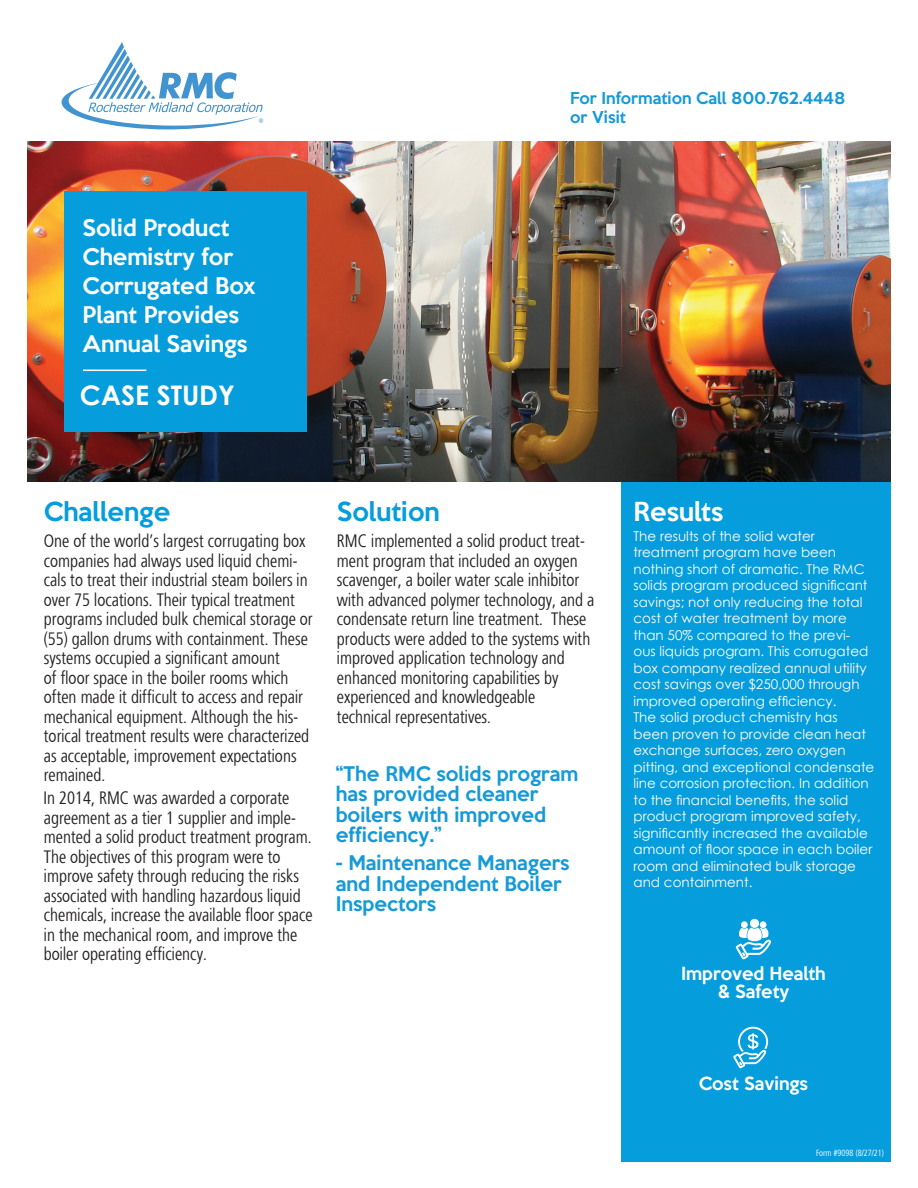
<style>
.page{position:relative;width:918px;height:1188px;background:#fff}
.page>*{position:absolute;margin:0;border:0;box-sizing:border-box;transform-origin:0 0}
.t1{font:700 27px "Century Gothic";color:#fff}
.t2{font:500 24px "Keep Calm";color:#069ddc}
.t3{font:500 24px "Keep Calm";color:#fff}
.t4{font:500 21px/29px "Keep Calm";color:#fff}
.t5{font:500 18.45px/20.2px "Keep Calm";color:#169ad7}
.t6{font:300 18px/19.5px "Frutiger Cond FC";color:#231f20}
.t7{font:500 16.65px/17.7px "Keep Calm";color:#fff;text-align:center}
.t8{font:500 15px/19.5px "Keep Calm";color:#169ad7}
.t9{font:13.5px/16.5px "Century Gothic";color:#fff}
.t10{font:300 9px "Frutiger Cond FC";color:#fff}
</style>
<div class="page">
<div style="left:621px;top:482px;width:270px;height:680px;background:#069ddc"></div>
<img style="left:27px;top:142px;width:864px;height:340px">
<svg style="left:62px;top:42px;width:201px;height:87px"></svg>
<div style="left:64px;top:192px;width:244px;height:240px;background:#069ddc"></div>
<hr style="left:83px;top:370px;width:63px;height:1px;background:#fff">
<div style="left:750px;top:919px;width:9px;height:9px;background:#fff;border-radius:50%"></div>
<div style="left:741px;top:921px;width:7px;height:7px;background:#fff;border-radius:50%"></div>
<svg style="left:736px;top:928px;width:35px;height:31px"></svg>
<div style="left:760px;top:921px;width:6px;height:7px;background:#fff;border-radius:50%"></div>
<svg style="left:733px;top:1027px;width:35px;height:41px"></svg>
<p class="t4" style="left:83px;top:211px;width:175px">Solid Product<br>Chemistry for<br>Corrugated Box<br>Plant Provides<br>Annual Savings</p>
<h1 class="t1" style="left:80px;top:375px;width:156px">CASE STUDY</h1>
<p class="t8" style="left:570px;top:87px;width:276px">For Information Call 800.762.4448 or Visit</p>
<h2 class="t2" style="left:44px;top:491px;width:128px">Challenge</h2>
<p class="t6" style="left:44px;top:531px;width:270px">One of the world’s largest corrugating box companies had always used liquid chemi&shy;cals to treat their industrial steam boilers in over 75 locations. Their typical treatment programs included bulk chemical storage or (55) gallon drums with containment. These systems occupied a significant amount<br>of floor space in the boiler rooms which often made it difficult to access and repair mechanical equipment. Although the his&shy;torical treatment results were characterized as acceptable, improvement expectations remained.</p>
<p class="t6" style="left:44px;top:788px;width:270px">In 2014, RMC was awarded a corporate agreement as a tier 1 supplier and imple&shy;mented a solid product treatment program.<br>The objectives of this program were to improve safety through reducing the risks associated with handling hazardous liquid chemicals, increase the available floor space in the mechanical room, and improve the boiler operating efficiency.</p>
<h2 class="t2" style="left:337px;top:491px;width:104px">Solution</h2>
<p class="t6" style="left:337px;top:531px;width:259px">RMC implemented a solid product treat&shy;ment program that included an oxygen scavenger, a boiler water scale inhibitor with advanced polymer technology, and a condensate return line treatment. These products were added to the systems with improved application technology and enhanced monitoring capabilities by experienced and knowledgeable<br>technical representatives.</p>
<p class="t5" style="left:336px;top:762px;width:244px">“The RMC solids program has provided cleaner boilers with improved efficiency.”</p>
<p class="t5" style="left:336px;top:852px;width:236px">- Maintenance Managers and Independent Boiler<br>Inspectors</p>
<h2 class="t3" style="left:634px;top:491px;width:91px">Results</h2>
<p class="t9" style="left:634px;top:528px;width:242px">The results of the solid water treatment program have been nothing short of dramatic. The RMC solids program produced significant savings; not only reducing the total cost of water treatment by more than 50% compared to the previ&shy;ous liquids program. This corrugated box company realized annual utility cost savings over $250,000 through improved operating efficiency.<br>The solid product chemistry has been proven to provide clean heat exchange surfaces, zero oxygen pitting, and exceptional condensate line corrosion protection. In addition to the financial benefits, the solid product program improved safety, significantly increased the available amount of floor space in each boiler room and eliminated bulk storage and containment.</p>
<p class="t7" style="left:681px;top:964px;width:146px">Improved Health &amp; Safety</p>
<p class="t7" style="left:699px;top:1073px;width:111px">Cost Savings</p>
<p class="t10" style="left:816px;top:1148px;width:69px">Form #9098 (8/27/21)</p>
</div>
